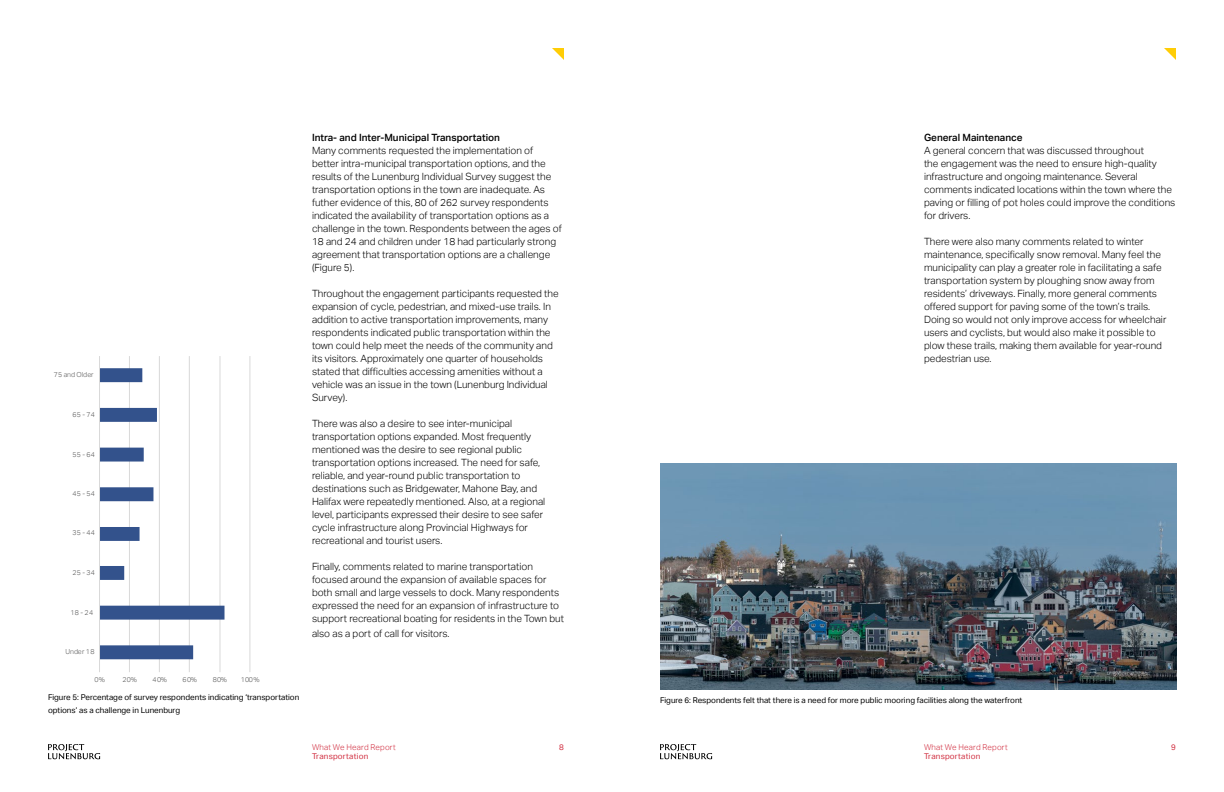
<style>
.page{position:relative;width:1224px;height:792px;background:#fff}
.page>*{position:absolute;margin:0;border:0;box-sizing:border-box;transform-origin:0 0}
.t1{font:300 10px/13px "Aktiv Grotesk";color:#000}
.t2{font:500 10px "Aktiv Grotesk";color:#000}
.t3{font:8px/13px "Aktiv Grotesk";color:#000}
.t4{font:300 8px "Aktiv Grotesk";letter-spacing:.025em;color:#d12d3f}
.t5{font:8px "Aktiv Grotesk";letter-spacing:.02em;color:#d12d3f}
.t6{font:300 7px "Aktiv Grotesk";letter-spacing:.045em;color:#595959}
.t7{font:300 7px "Aktiv Grotesk";letter-spacing:.02em;color:#595959}
</style>
<div class="page">
<hr style="left:129px;top:356px;width:1px;height:316px;background:#d9d9d9">
<hr style="left:159px;top:356px;width:1px;height:316px;background:#d9d9d9">
<hr style="left:189px;top:356px;width:1px;height:316px;background:#d9d9d9">
<hr style="left:220px;top:356px;width:1px;height:316px;background:#d9d9d9">
<hr style="left:250px;top:356px;width:1px;height:316px;background:#d9d9d9">
<svg style="left:100px;top:368px;width:125px;height:291px"></svg>
<hr style="left:99px;top:356px;width:1px;height:316px;background:#d9d9d9">
<img style="left:660px;top:463px;width:516px;height:227px">
<svg style="left:1164px;top:48px;width:12px;height:12px"></svg>
<svg style="left:552px;top:48px;width:12px;height:12px"></svg>
<svg style="left:48px;top:744px;width:52px;height:15px"></svg>
<svg style="left:660px;top:744px;width:52px;height:15px"></svg>
<p class="t7" style="left:54px;top:371px;width:41px">75 and Older</p>
<p class="t6" style="left:72px;top:410px;width:24px">65-74</p>
<p class="t6" style="left:72px;top:450px;width:24px">55-64</p>
<p class="t6" style="left:72px;top:490px;width:24px">45-54</p>
<p class="t6" style="left:72px;top:529px;width:24px">35-44</p>
<p class="t6" style="left:72px;top:569px;width:24px">25-34</p>
<p class="t6" style="left:71px;top:608px;width:24px">18-24</p>
<p class="t6" style="left:66px;top:648px;width:30px">Under 18</p>
<p class="t6" style="left:94px;top:675px;width:12px">0%</p>
<p class="t6" style="left:123px;top:675px;width:16px">20%</p>
<p class="t6" style="left:153px;top:675px;width:16px">40%</p>
<p class="t6" style="left:183px;top:675px;width:16px">60%</p>
<p class="t6" style="left:213px;top:675px;width:16px">80%</p>
<p class="t6" style="left:241px;top:675px;width:20px">100%</p>
<p class="t3" style="left:48px;top:691px;width:253px">Figure 5: Percentage of survey respondents indicating ‘transportation options’ as a challenge in Lunenburg</p>
<p class="t2" style="left:312px;top:132px;width:190px">Intra- and Inter-Municipal Transportation</p>
<p class="t1" style="left:312px;top:144px;width:251px">Many comments requested the implementation of better intra-municipal transportation options, and the results of the Lunenburg Individual Survey suggest the transportation options in the town are inadequate. As futher evidence of this, 80 of 262 survey respondents indicated the availability of transportation options as a challenge in the town. Respondents between the ages of 18 and 24 and children under 18 had particularly strong agreement that transportation options are a challenge (Figure 5).</p>
<p class="t1" style="left:312px;top:287px;width:248px">Throughout the engagement participants requested the expansion of cycle, pedestrian, and mixed-use trails. In addition to active transportation improvements, many respondents indicated public transportation within the town could help meet the needs of the community and its visitors. Approximately one quarter of households stated that difficulties accessing amenities without a vehicle was an issue in the town (Lunenburg Individual Survey).</p>
<p class="t1" style="left:312px;top:417px;width:235px">There was also a desire to see inter-municipal transportation options expanded. Most frequently mentioned was the desire to see regional public transportation options increased. The need for safe, reliable, and year-round public transportation to destinations such as Bridgewater, Mahone Bay, and Halifax were repeatedly mentioned. Also, at a regional level, participants expressed their desire to see safer cycle infrastructure along Provincial Highways for recreational and tourist users.</p>
<p class="t1" style="left:312px;top:560px;width:253px">Finally, comments related to marine transportation focused around the expansion of available spaces for both small and large vessels to dock. Many respondents expressed the need for an expansion of infrastructure to support recreational boating for residents in the Town but</p>
<p class="t1" style="left:312px;top:627px;width:139px">also as a port of call for visitors.</p>
<p class="t2" style="left:924px;top:132px;width:100px">General Maintenance</p>
<p class="t1" style="left:924px;top:144px;width:253px">A general concern that was discussed throughout<br>the engagement was the need to ensure high-quality infrastructure and ongoing maintenance. Several comments indicated locations within the town where the paving or filling of pot holes could improve the conditions for drivers.</p>
<p class="t1" style="left:924px;top:235px;width:244px">There were also many comments related to winter maintenance, specifically snow removal. Many feel the municipality can play a greater role in facilitating a safe transportation system by ploughing snow away from residents’ driveways. Finally, more general comments offered support for paving some of the town’s trails.<br>Doing so would not only improve access for wheelchair users and cyclists, but would also make it possible to plow these trails, making them available for year-round pedestrian use.</p>
<p class="t3" style="left:660px;top:694px;width:364px">Figure 6: Respondents felt that there is a need for more public mooring facilities along the waterfront</p>
<p class="t4" style="left:312px;top:742px;width:85px">What We Heard Report</p>
<p class="t5" style="left:559px;top:742px;width:6px">8</p>
<p class="t5" style="left:1171px;top:742px;width:6px">9</p>
<p class="t5" style="left:312px;top:752px;width:58px">Transportation</p>
<p class="t4" style="left:924px;top:742px;width:85px">What We Heard Report</p>
<p class="t5" style="left:924px;top:752px;width:58px">Transportation</p>
</div>
